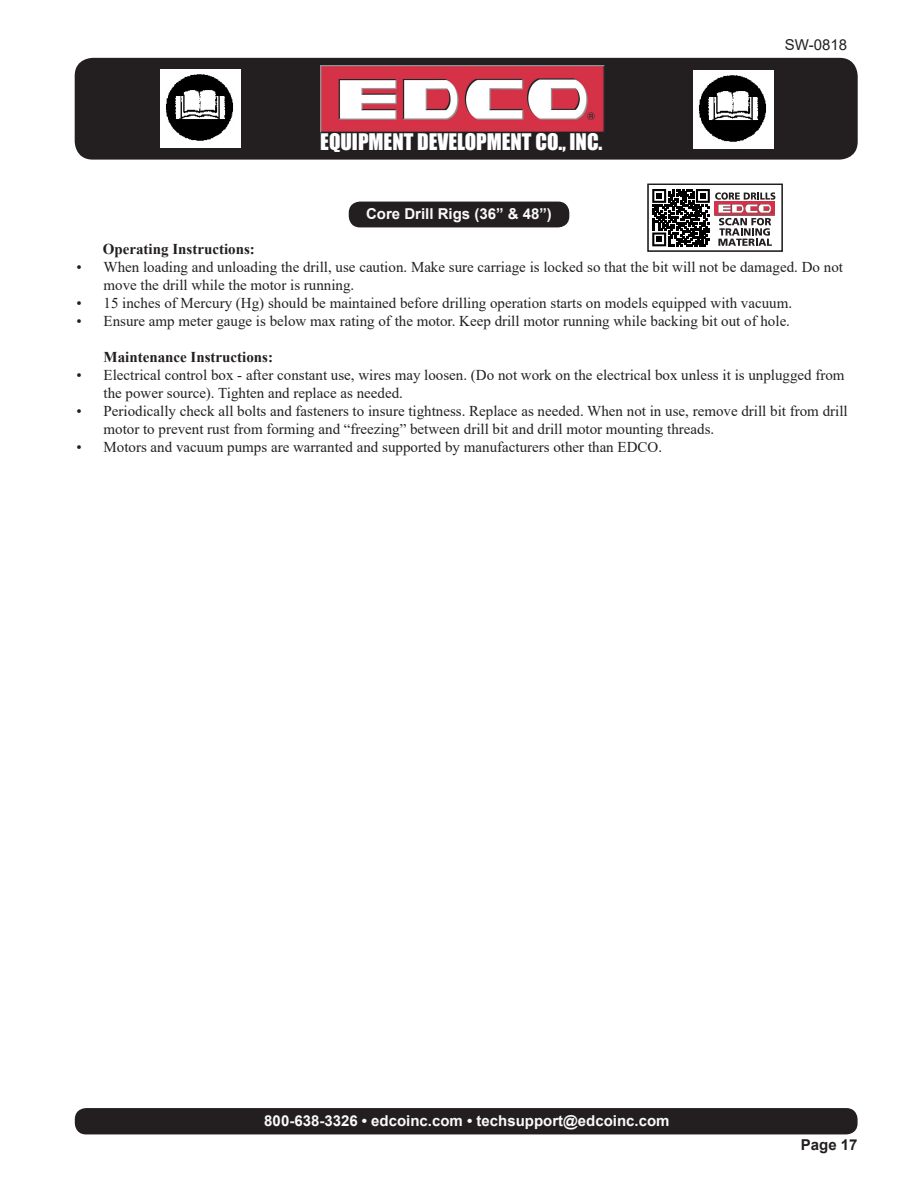
<style>
.page{position:relative;width:918px;height:1188px;background:#fff}
.page>*{position:absolute;margin:0;border:0;box-sizing:border-box;transform-origin:0 0}
.t1{font:21px "Impact";color:#fff}
.t2{font:15px/18px "Times New Roman";color:#231f20}
.t3{font:700 15px "Arial";color:#fafafa}
.t4{font:700 15px "Times New Roman";color:#231f20}
.t5{font:15px "Arial";color:#231f20}
.t6{font:700 15px "Arial";color:#231f20}
</style>
<div class="page">
<div style="left:75px;top:58px;width:783px;height:102px;background:#231f20;border-radius:18px"></div>
<img style="left:321px;top:65px;width:284px;height:67px">
<div style="left:76px;top:1109px;width:781px;height:25px;background:#231f20;border-radius:11px"></div>
<div style="left:75px;top:1108px;width:783px;height:26px;border:2px solid #231f20;border-radius:11px"></div>
<img style="left:160px;top:69px;width:80px;height:79px">
<img style="left:693px;top:70px;width:80px;height:79px">
<div style="left:350px;top:202px;width:219px;height:25px;background:#231f20;border-radius:11px"></div>
<div style="left:349px;top:202px;width:220px;height:25px;border:2px solid #231f20;border-radius:11px"></div>
<div style="left:647px;top:184px;width:136px;height:68px;border:1px solid #231f20"></div>
<svg style="left:652px;top:246px;width:54px;height:1px"></svg>
<svg style="left:652px;top:189px;width:123px;height:57px"></svg>
<h1 class="t1" style="left:320px;top:126px;width:284px">EQUIPMENT DEVELOPMENT CO., INC.</h1>
<p class="t3" style="left:366px;top:203px;width:187px">Core Drill Rigs (36” &amp; 48”)</p>
<p class="t5" style="left:785px;top:34px;width:64px">SW-0818</p>
<p class="t4" style="left:103px;top:238px;width:154px">Operating Instructions:</p>
<p class="t2" style="left:104px;top:257px;width:741px;text-indent:-27px">• When loading and unloading the drill, use caution. Make sure carriage is locked so that the bit will not be damaged. Do not move the drill while the motor is running.</p>
<p class="t2" style="left:77px;top:293px;width:717px">• 15 inches of Mercury (Hg) should be maintained before drilling operation starts on models equipped with vacuum.</p>
<p class="t2" style="left:77px;top:311px;width:715px">• Ensure amp meter gauge is below max rating of the motor. Keep drill motor running while backing bit out of hole.</p>
<p class="t4" style="left:104px;top:346px;width:171px">Maintenance Instructions:</p>
<p class="t2" style="left:104px;top:365px;width:743px;text-indent:-27px">• Electrical control box - after constant use, wires may loosen. (Do not work on the electrical box unless it is unplugged from the power source). Tighten and replace as needed.</p>
<p class="t2" style="left:104px;top:401px;width:746px;text-indent:-27px">• Periodically check all bolts and fasteners to insure tightness. Replace as needed. When not in use, remove drill bit from drill motor to prevent rust from forming and “freezing” between drill bit and drill motor mounting threads.</p>
<p class="t2" style="left:77px;top:437px;width:587px">• Motors and vacuum pumps are warranted and supported by manufacturers other than EDCO.</p>
<p class="t3" style="left:264px;top:1110px;width:407px">800-638-3326 • edcoinc.com • techsupport@edcoinc.com</p>
<p class="t6" style="left:801px;top:1134px;width:58px">Page 17</p>
</div>
